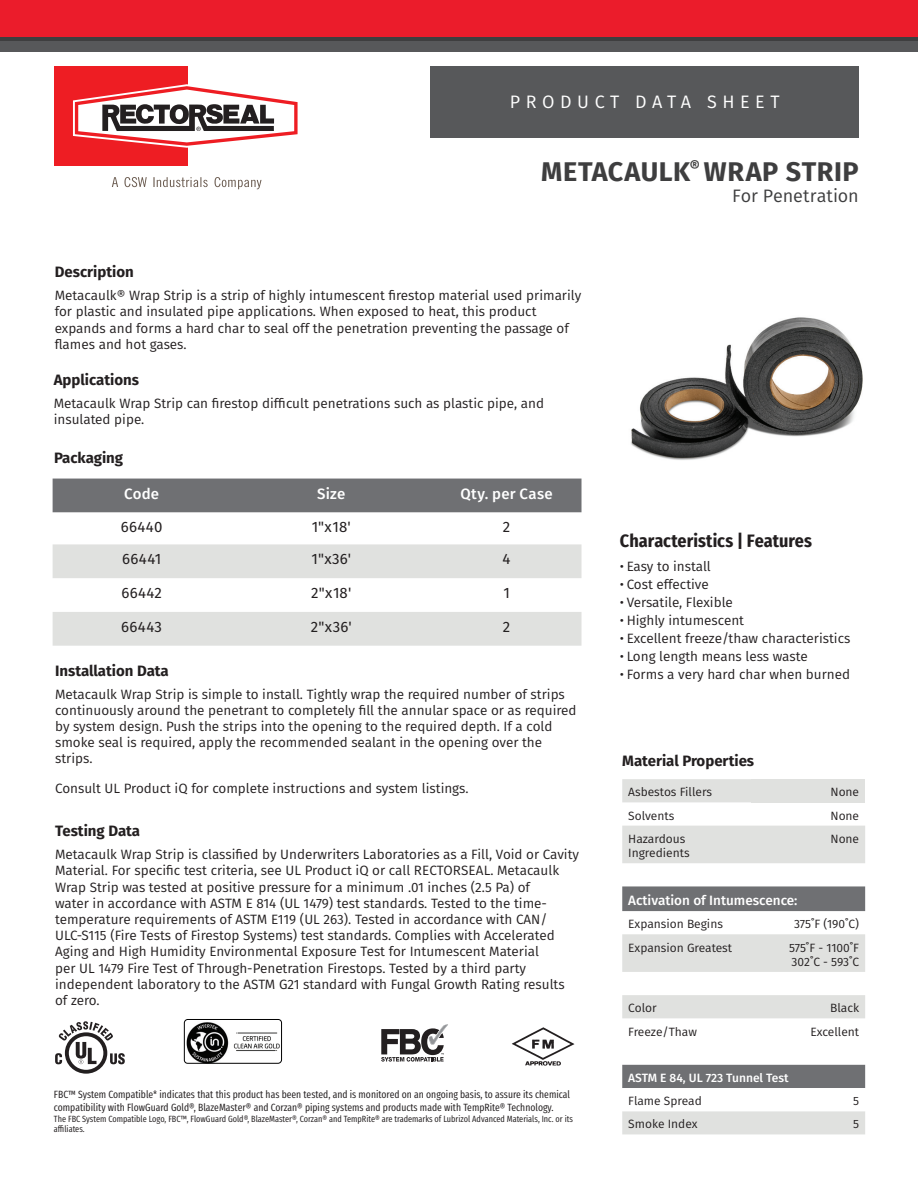
<style>
.page{position:relative;width:918px;height:1188px;background:#fff}
.page>*{position:absolute;margin:0;border:0;box-sizing:border-box;transform-origin:0 0}
.t1{font:700 27px "Fira Sans";letter-spacing:.02em;color:#3e3e3f}
.t2{font:700 18px "Fira Sans Condensed";color:#231f20}
.t3{font:18px "Fira Sans";letter-spacing:.31em;color:#fff}
.t4{font:18px "Fira Sans";letter-spacing:-.005em;color:#3e3e3f}
.t5{font:700 15px "Fira Sans";color:#231f20}
.t6{font:15px "Fira Sans";letter-spacing:.025em;color:#231f20}
.t7{font:500 15px "Fira Sans";letter-spacing:.015em;color:#fff}
.t8{font:13.5px/16.2px "Fira Sans";color:#231f20}
.t9{font:500 13.5px "Fira Sans";color:#fff}
.t10{font:12px/14.4px "Fira Sans";color:#231f20}
.t11{font:500 12px "Fira Sans";color:#fff}
.t12{font:10.5px/12.6px "Fira Sans Compressed";color:#231f20}
.t13{font:9px/10.8px "Fira Sans Compressed";color:#231f20}
</style>
<div class="page">
<div style="left:431px;top:66px;width:428px;height:71px;background:#57585a"></div>
<div style="left:0;top:40px;width:918px;height:12px;background:#57585a"></div>
<div style="left:0;top:0;width:918px;height:40px;background:#eb1c2b"></div>
<hr style="left:0;top:38px;width:918px;height:3px;background:#3e3e3f">
<div style="left:54px;top:66px;width:133px;height:100px;background:#ee1d23"></div>
<svg style="left:73px;top:84px;width:225px;height:64px"></svg>
<svg style="left:112px;top:177px;width:150px;height:12px"></svg>
<img style="left:631px;top:317px;width:232px;height:143px">
<div style="left:53px;top:479px;width:529px;height:33px;background:#6f7073"></div>
<svg style="left:53px;top:544px;width:529px;height:102px;fill:#e0e1df"></svg>
<svg style="left:622px;top:779px;width:243px;height:355px;fill:#e0e1df"></svg>
<div style="left:752px;top:779px;width:113px;height:23px;background:#e0e1df"></div>
<svg style="left:622px;top:886px;width:243px;height:202px"></svg>
<svg style="left:622px;top:1088px;width:243px;height:23px"></svg>
<img style="left:512px;top:1027px;width:63px;height:39px">
<svg style="left:55px;top:1021px;width:70px;height:53px"></svg>
<svg style="left:381px;top:1024px;width:67px;height:38px"></svg>
<img style="left:184px;top:1019px;width:45px;height:45px">
<img style="left:233px;top:1019px;width:49px;height:45px">
<div style="left:184px;top:1019px;width:98px;height:45px;border:1px solid #000;border-radius:3px"></div>
<h2 class="t3" style="left:510px;top:88px;width:271px">PRODUCT DATA SHEET</h2>
<h1 class="t1" style="left:541px;top:149px;width:319px">METACAULK<sup>®</sup> WRAP STRIP</h1>
<h2 class="t4" style="left:732px;top:182px;width:128px">For Penetration</h2>
<p class="t5" style="left:55px;top:259px;width:81px">Description</p>
<p class="t8" style="left:55px;top:287px;width:528px">Metacaulk® Wrap Strip is a strip of highly intumescent firestop material used primarily for plastic and insulated pipe applications. When exposed to heat, this product expands and forms a hard char to seal off the penetration preventing the passage of flames and hot gases.</p>
<p class="t5" style="left:54px;top:367px;width:87px">Applications</p>
<p class="t8" style="left:54px;top:395px;width:492px">Metacaulk Wrap Strip can firestop difficult penetrations such as plastic pipe, and insulated pipe.</p>
<p class="t5" style="left:54px;top:445px;width:71px">Packaging</p>
<p class="t7" style="left:124px;top:481px;width:36px">Code</p>
<p class="t7" style="left:317px;top:481px;width:29px">Size</p>
<p class="t7" style="left:460px;top:481px;width:94px">Qty. per Case</p>
<p class="t6" style="left:121px;top:516px;width:43px">66440</p>
<p class="t6" style="left:312px;top:516px;width:41px">1"x18'</p>
<p class="t6" style="left:503px;top:516px;width:9px">2</p>
<p class="t6" style="left:122px;top:548px;width:41px">66441</p>
<p class="t6" style="left:311px;top:548px;width:41px">1"x36'</p>
<p class="t6" style="left:503px;top:548px;width:9px">4</p>
<p class="t6" style="left:121px;top:582px;width:42px">66442</p>
<p class="t6" style="left:311px;top:582px;width:42px">2"x18'</p>
<p class="t6" style="left:503px;top:582px;width:8px">1</p>
<p class="t6" style="left:121px;top:615px;width:42px">66443</p>
<p class="t6" style="left:311px;top:615px;width:42px">2"x36'</p>
<p class="t6" style="left:503px;top:615px;width:9px">2</p>
<p class="t5" style="left:55px;top:658px;width:115px">Installation Data</p>
<p class="t8" style="left:55px;top:685px;width:523px">Metacaulk Wrap Strip is simple to install. Tightly wrap the required number of strips continuously around the penetrant to completely fill the annular space or as required by system design. Push the strips into the opening to the required depth. If a cold smoke seal is required, apply the recommended sealant in the opening over the strips.</p>
<p class="t8" style="left:55px;top:780px;width:415px">Consult UL Product iQ for complete instructions and system listings.</p>
<p class="t5" style="left:55px;top:818px;width:86px">Testing Data</p>
<p class="t8" style="left:55px;top:846px;width:525px">Metacaulk Wrap Strip is classified by Underwriters Laboratories as a Fill, Void or Cavity Material. For specific test criteria, see UL Product iQ or call RECTORSEAL. Metacaulk Wrap Strip was tested at positive pressure for a minimum .01 inches (2.5 Pa) of<br>water in accordance with ASTM E 814 (UL 1479) test standards. Tested to the time&shy;temperature requirements of ASTM E119 (UL 263). Tested in accordance with CAN/ ULC-S115 (Fire Tests of Firestop Systems) test standards. Complies with Accelerated Aging and High Humidity Environmental Exposure Test for Intumescent Material<br>per UL 1479 Fire Test of Through-Penetration Firestops. Tested by a third party independent laboratory to the ASTM G21 standard with Fungal Growth Rating results of zero.</p>
<p class="t12" style="left:54px;top:1088px;width:518px">FBC™ System Compatible* indicates that this product has been tested, and is monitored on an ongoing basis, to assure its chemical compatibility with FlowGuard Gold®, BlazeMaster® and Corzan® piping systems and products made with TempRite® Technology.</p>
<p class="t13" style="left:54px;top:1113px;width:521px">The FBC System Compatible Logo, FBC™, FlowGuard Gold®, BlazeMaster®, Corzan® and TempRite® are trademarks of Lubrizol Advanced Materials, Inc. or its affiliates.</p>
<h2 class="t2" style="left:620px;top:525px;width:194px">Characteristics | Features</h2>
<p class="t8" style="left:620px;top:558px;width:92px">• Easy to install</p>
<p class="t8" style="left:620px;top:576px;width:90px">• Cost effective</p>
<p class="t8" style="left:620px;top:594px;width:114px">• Versatile, Flexible</p>
<p class="t8" style="left:620px;top:612px;width:126px">• Highly intumescent</p>
<p class="t8" style="left:620px;top:630px;width:232px">• Excellent freeze/thaw characteristics</p>
<p class="t8" style="left:620px;top:648px;width:189px">• Long length means less waste</p>
<p class="t8" style="left:620px;top:666px;width:232px">• Forms a very hard char when burned</p>
<p class="t5" style="left:622px;top:748px;width:133px">Material Properties</p>
<p class="t10" style="left:628px;top:785px;width:85px">Asbestos Fillers</p>
<p class="t10" style="left:830px;top:785px;width:30px">None</p>
<p class="t10" style="left:628px;top:808px;width:48px">Solvents</p>
<p class="t10" style="left:830px;top:808px;width:30px">None</p>
<p class="t10" style="left:628px;top:831px;width:63px">Hazardous<br>Ingredients</p>
<p class="t10" style="left:830px;top:831px;width:30px">None</p>
<p class="t9" style="left:628px;top:890px;width:171px">Activation of Intumescence:</p>
<p class="t10" style="left:628px;top:917px;width:96px">Expansion Begins</p>
<p class="t10" style="left:794px;top:917px;width:67px">375˚F (190˚C)</p>
<p class="t10" style="left:628px;top:940px;width:105px">Expansion Greatest</p>
<p class="t10" style="left:789px;top:940px;width:71px">575˚F - 1100˚F<br>302˚C - 593˚C</p>
<p class="t10" style="left:628px;top:1001px;width:30px">Color</p>
<p class="t10" style="left:830px;top:1001px;width:30px">Black</p>
<p class="t10" style="left:628px;top:1024px;width:70px">Freeze/Thaw</p>
<p class="t10" style="left:810px;top:1024px;width:50px">Excellent</p>
<p class="t11" style="left:628px;top:1068px;width:162px">ASTM E 84, UL 723 Tunnel Test</p>
<p class="t10" style="left:628px;top:1094px;width:75px">Flame Spread</p>
<p class="t10" style="left:853px;top:1094px;width:7px">5</p>
<p class="t10" style="left:628px;top:1117px;width:71px">Smoke Index</p>
<p class="t10" style="left:853px;top:1117px;width:7px">5</p>
</div>
